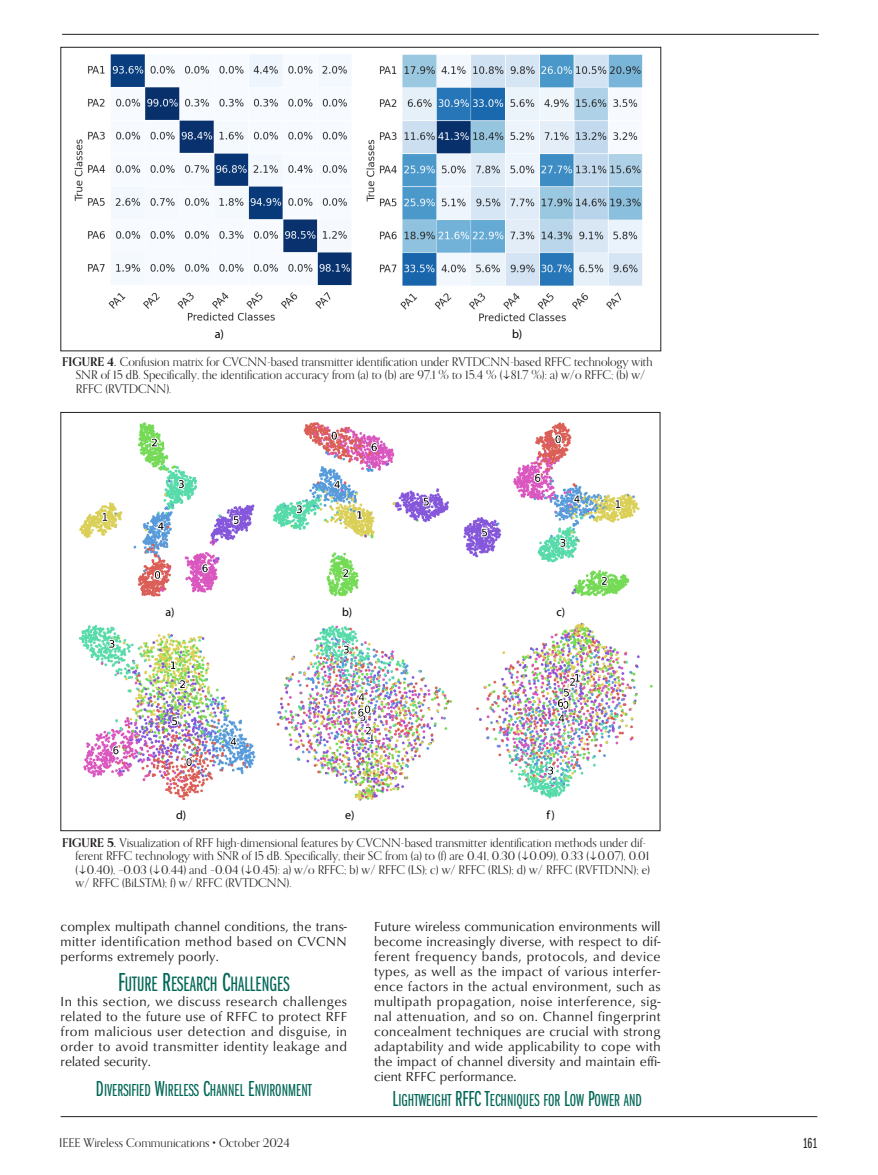
<style>
.page{position:relative;width:878px;height:1175px;background:#fff}
.page>*{position:absolute;margin:0;border:0;box-sizing:border-box;transform-origin:0 0}
.t1{font:21.6px "Franklin Gothic URW Ext Com D Boo SC800";color:#006756}
.t2{font:18px "Franklin Gothic URW Ext Com D Boo SC800";color:#006756}
.t3{font:15px "Franklin Gothic URW Ext Com D Boo";color:#231f20}
.t4{font:13.5px/15px "Classico URW";letter-spacing:.01em;color:#231f20;text-align:justify}
.t5{font:12.3px "Myriad Pro";color:#000}
.t6{font:12px/13.5px "Orpheus Pro";color:#231f20}
.t7{font:12px "Myriad Pro";color:#000}
.s1{font-weight:700}
.s2{font-size:27px}
.s3{font-size:22.5px}
</style>
<div class="page">
<hr style="left:62px;top:34px;width:756px;height:1px;background:#231f20">
<hr style="left:61px;top:1115px;width:756px;height:1px;background:#231f20">
<img style="left:74px;top:55px;width:278px;height:266px">
<img style="left:366px;top:55px;width:277px;height:267px">
<img style="left:79px;top:422px;width:176px;height:175px">
<img style="left:273px;top:422px;width:176px;height:175px">
<img style="left:463px;top:422px;width:177px;height:175px">
<img style="left:79px;top:624px;width:177px;height:176px">
<img style="left:476px;top:622px;width:177px;height:176px">
<img style="left:276px;top:625px;width:177px;height:175px">
<p class="t5" style="left:214px;top:326px;width:11px">a)</p>
<p class="t5" style="left:512px;top:326px;width:12px">b)</p>
<p class="t6" style="left:76px;top:354px;width:578px;text-indent:-14px"><span class="s1">FIGURE 4.</span> Confusion matrix for CVCNN-based transmitter identification under RVTDCNN-based RFFC technology with<br>SNR of 15 dB. Specifically, the identification accuracy from (a) to (b) are 97.1 % to 15.4 % ( 81.7 %): a) w/o RFFC; (b) w/<br>RFFC (RVTDCNN).</p>
<p class="t7" style="left:165px;top:604px;width:11px">a)</p>
<p class="t7" style="left:342px;top:604px;width:12px">b)</p>
<p class="t7" style="left:556px;top:604px;width:10px">c)</p>
<p class="t7" style="left:176px;top:807px;width:12px">d)</p>
<p class="t7" style="left:345px;top:807px;width:11px">e)</p>
<p class="t7" style="left:546px;top:807px;width:10px">f)</p>
<p class="t6" style="left:76px;top:835px;width:575px;text-indent:-14px"><span class="s1">FIGURE 5.</span> Visualization of RFF high-dimensional features by CVCNN-based transmitter identification methods under dif&shy;ferent RFFC technology with SNR of 15 dB. Specifically, their SC from (a) to (f) are 0.41, 0.30 ( 0.09), 0.33 ( 0.07), 0.01 ( 0.40), –0.03 ( 0.44) and –0.04 ( 0.45): a) w/o RFFC; b) w/ RFFC (LS); c) w/ RFFC (RLS); d) w/ RFFC (RVFTDNN); e) w/ RFFC (BiLSTM); f) w/ RFFC (RVTDCNN).</p>
<p class="t4" style="left:61px;top:917px;width:288px">complex multipath channel conditions, the trans&shy;mitter identification method based on CVCNN performs extremely poorly.</p>
<h1 class="t1" style="left:118px;top:971px;width:173px"><span class="s2">F</span>UTURE <span class="s2">R</span>ESEARCH <span class="s2">C</span>HALLENGES</h1>
<p class="t4" style="left:61px;top:992px;width:288px">In this section, we discuss research challenges related to the future use of RFFC to protect RFF from malicious user detection and disguise, in order to avoid transmitter identity leakage and related security.</p>
<h2 class="t2" style="left:96px;top:1079px;width:217px"><span class="s3">D</span>IVERSIFI ED <span class="s3">W</span>IRELESS <span class="s3">C</span>HANNEL <span class="s3">E</span>NVIRONMENT</h2>
<p class="t4" style="left:374px;top:917px;width:288px">Future wireless communication environments will become increasingly diverse, with respect to dif&shy;ferent frequency bands, protocols, and device types, as well as the impact of various interfer&shy;ence factors in the actual environment, such as multipath propagation, noise interference, sig&shy;nal attenuation, and so on. Channel fingerprint concealment techniques are crucial with strong adaptability and wide applicability to cope with the impact of channel diversity and maintain effi&shy;cient RFFC performance.</p>
<h2 class="t2" style="left:392px;top:1090px;width:251px"><span class="s3">L</span>IGHTWEIGHT <span class="s3">RFFC T</span>ECHNIQUES FOR <span class="s3">L</span>OW <span class="s3">P</span>OWER AND</h2>
<p class="t6" style="left:59px;top:1135px;width:232px">IEEE Wireless Communications • October 2024</p>
<p class="t3" style="left:802px;top:1134px;width:16px">161</p>
</div>
